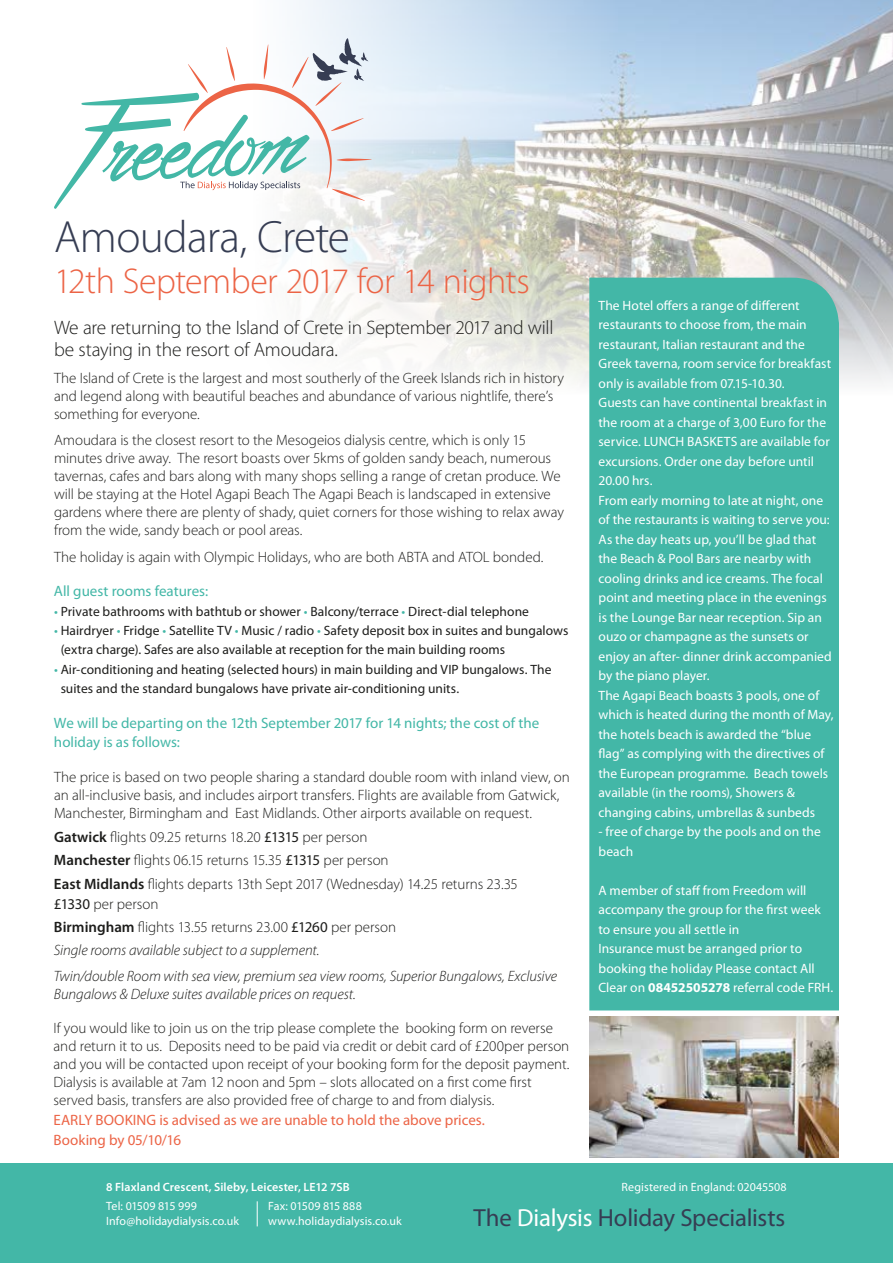
<style>
.page{position:relative;width:893px;height:1263px;background:#fff}
.page>*{position:absolute;margin:0;border:0;box-sizing:border-box;transform-origin:0 0}
.t1{font:300 45.3px "Myriad Pro";letter-spacing:-.02em;color:#363d53}
.t2{font:300 35.85px "Myriad Pro";letter-spacing:-.02em;color:#ec6446}
.t3{font:24.75px "Myriad Pro";letter-spacing:-.01em;color:#363d53}
.t4{font:300 19.5px/22.5px "Myriad Pro";letter-spacing:-.015em;color:#1d1d1b}
.t5{font:300 15px/18px "Myriad Pro";letter-spacing:-.005em;color:#1d1d1b}
.t6{font:italic 300 15px/26.5px "Myriad Pro";letter-spacing:-.005em;color:#1d1d1b}
.t7{font:15px/19.5px "Myriad Pro";color:#43b7a7}
.t8{font:15px/19.5px "Myriad Pro";color:#ec6446}
.t9{font:13.5px/19.5px "Myriad Pro";letter-spacing:.005em;color:#fff}
.t10{font:13.5px/19.5px "Myriad Pro";letter-spacing:.005em;color:#1d1d1b}
.t11{font:12px "Myriad Pro";letter-spacing:.005em;color:#fff}
.t12{font:600 12px "Myriad Pro";letter-spacing:.01em;color:#fff}
.t13{font:12px "Myriad Pro";letter-spacing:-.015em;color:#fff}
.s1{color:#43b7a7}
.s2{font-weight:600}
.s3{font-weight:400}
.s4{font-weight:700}
.s5{color:#fff}
</style>
<div class="page">
<img style="left:282px;top:0;width:611px;height:384px">
<div style="left:0;top:1163px;width:893px;height:100px;background:#43b7a7"></div>
<svg style="left:54px;top:38px;width:318px;height:171px"></svg>
<svg style="left:257px;top:1201px;width:1px;height:25px"></svg>
<div style="left:589px;top:278px;width:250px;height:732px;background:#43b7a7"></div>
<img style="left:589px;top:1016px;width:250px;height:141px">
<h1 class="t1" style="left:54px;top:210px;width:297px">Amoudara, Crete</h1>
<h2 class="t2" style="left:54px;top:260px;width:477px">12th September 2017 for 14 nights</h2>
<h3 class="t4" style="left:54px;top:316px;width:501px">We are returning to the Island of Crete in September 2017 and will be staying in the resort of Amoudara.</h3>
<p class="t5" style="left:54px;top:368px;width:512px">The Island of Crete is the largest and most southerly of the Greek Islands rich in history and legend along with beautiful beaches and abundance of various nightlife, there’s something for everyone.</p>
<p class="t5" style="left:54px;top:431px;width:511px">Amoudara is the closest resort to the Mesogeios dialysis centre, which is only 15 minutes drive away. The resort boasts over 5kms of golden sandy beach, numerous tavernas, cafes and bars along with many shops selling a range of cretan produce. We will be staying at the Hotel Agapi Beach The Agapi Beach is landscaped in extensive gardens where there are plenty of shady, quiet corners for those wishing to relax away from the wide, sandy beach or pool areas.</p>
<p class="t5" style="left:54px;top:547px;width:491px">The holiday is again with Olympic Holidays, who are both ABTA and ATOL bonded.</p>
<p class="t7" style="left:54px;top:581px;width:156px">All guest rooms features:</p>
<p class="t10" style="left:54px;top:601px;width:477px"><span class="s1">•</span> Private bathrooms with bathtub or shower <span class="s1">•</span> Balcony/terrace <span class="s1">•</span> Direct-dial telephone</p>
<p class="t10" style="left:61px;top:620px;width:509px;text-indent:-7px"><span class="s1">•</span> Hairdryer <span class="s1">•</span> Fridge <span class="s1">•</span> Satellite TV <span class="s1">•</span> Music / radio <span class="s1">•</span> Safety deposit box in suites and bungalows (extra charge). Safes are also available at reception for the main building rooms</p>
<p class="t10" style="left:61px;top:659px;width:492px;text-indent:-7px"><span class="s1">•</span> Air-conditioning and heating (selected hours) in main building and VIP bungalows. The suites and the standard bungalows have private air-conditioning units.</p>
<p class="t7" style="left:54px;top:713px;width:487px">We will be departing on the 12th September 2017 for 14 nights; the cost of the holiday is as follows:</p>
<p class="t5" style="left:54px;top:768px;width:517px">The price is based on two people sharing a standard double room with inland view, on an all-inclusive basis, and includes airport transfers. Flights are available from Gatwick,<br>Manchester, Birmingham and East Midlands. Other airports available on request.</p>
<p class="t5" style="left:54px;top:824px;width:465px;line-height:23.7px"><span class="s2">Gatwick</span> flights 09.25 returns 18.20 <span class="s3">£1315</span> per person<br><span class="s2">Manchester</span> flights 06.15 returns 15.35 <span class="s3">£1315</span> per person<br><span class="s2">East Midlands</span> flights departs 13th Sept 2017 (Wednesday) 14.25 returns 23.35</p>
<p class="t5" style="left:54px;top:891px;width:344px;line-height:23.7px"><span class="s3">£1330</span> per person<br><span class="s2">Birmingham</span> flights 13.55 returns 23.00 <span class="s3">£1260</span> per person</p>
<p class="t6" style="left:54px;top:936px;width:505px">Single rooms available subject to a supplement.<br>Twin/double Room with sea view, premium sea view rooms, Superior Bungalows, Exclusive</p>
<p class="t6" style="left:54px;top:981px;width:303px">Bungalows &amp; Deluxe suites available prices on request.</p>
<p class="t5" style="left:54px;top:1019px;width:517px">If you would like to join us on the trip please complete the booking form on reverse and return it to us. Deposits need to be paid via credit or debit card of £200per person and you will be contacted upon receipt of your booking form for the deposit payment.<br>Dialysis is available at 7am 12 noon and 5pm – slots allocated on a first come first served basis, transfers are also provided free of charge to and from dialysis.</p>
<p class="t8" style="left:54px;top:1110px;width:433px">EARLY BOOKING is advised as we are unable to hold the above prices.<br>Booking by 05/10/16</p>
<p class="t9" style="left:598px;top:295px;width:236px">The Hotel offers a range of different restaurants to choose from, the main restaurant, Italian restaurant and the Greek taverna, room service for breakfast only is available from 07.15-10.30.<br>Guests can have continental breakfast in the room at a charge of 3,00 Euro for the service. LUNCH BASKETS are available for excursions. Order one day before until 20.00 hrs.<br>From early morning to late at night, one of the restaurants is waiting to serve you:<br>As the day heats up, you’ll be glad that the Beach &amp; Pool Bars are nearby with cooling drinks and ice creams. The focal point and meeting place in the evenings is the Lounge Bar near reception. Sip an ouzo or champagne as the sunsets or enjoy an after- dinner drink accompanied by the piano player.<br>The Agapi Beach boasts 3 pools, one of which is heated during the month of May, the hotels beach is awarded the “blue flag” as complying with the directives of the European programme. Beach towels available (in the rooms), Showers &amp; changing cabins, umbrellas &amp; sunbeds</p>
<p class="t9" style="left:598px;top:822px;width:224px">- free of charge by the pools and on the beach</p>
<p class="t9" style="left:598px;top:880px;width:236px">A member of staff from Freedom will accompany the group for the first week to ensure you all settle in<br>Insurance must be arranged prior to booking the holiday Please contact All Clear on <span class="s4">08452505278</span> referral code FRH.</p>
<p class="t12" style="left:106px;top:1179px;width:245px">8 Flaxland Crescent, Sileby, Leicester, LE12 7SB</p>
<p class="t13" style="left:106px;top:1199px;width:92px">Tel: 01509 815 999</p>
<p class="t13" style="left:268px;top:1199px;width:95px">Fax: 01509 815 888</p>
<p class="t11" style="left:106px;top:1214px;width:134px">Info@holidaydialysis.co.uk</p>
<p class="t11" style="left:268px;top:1214px;width:135px">www.holidaydialysis.co.uk</p>
<p class="t11" style="left:622px;top:1180px;width:167px">Registered in England: 02045508</p>
<h3 class="t3" style="left:474px;top:1202px;width:313px">The <span class="s5">Dialysis</span> Holiday Specialists</h3>
</div>
